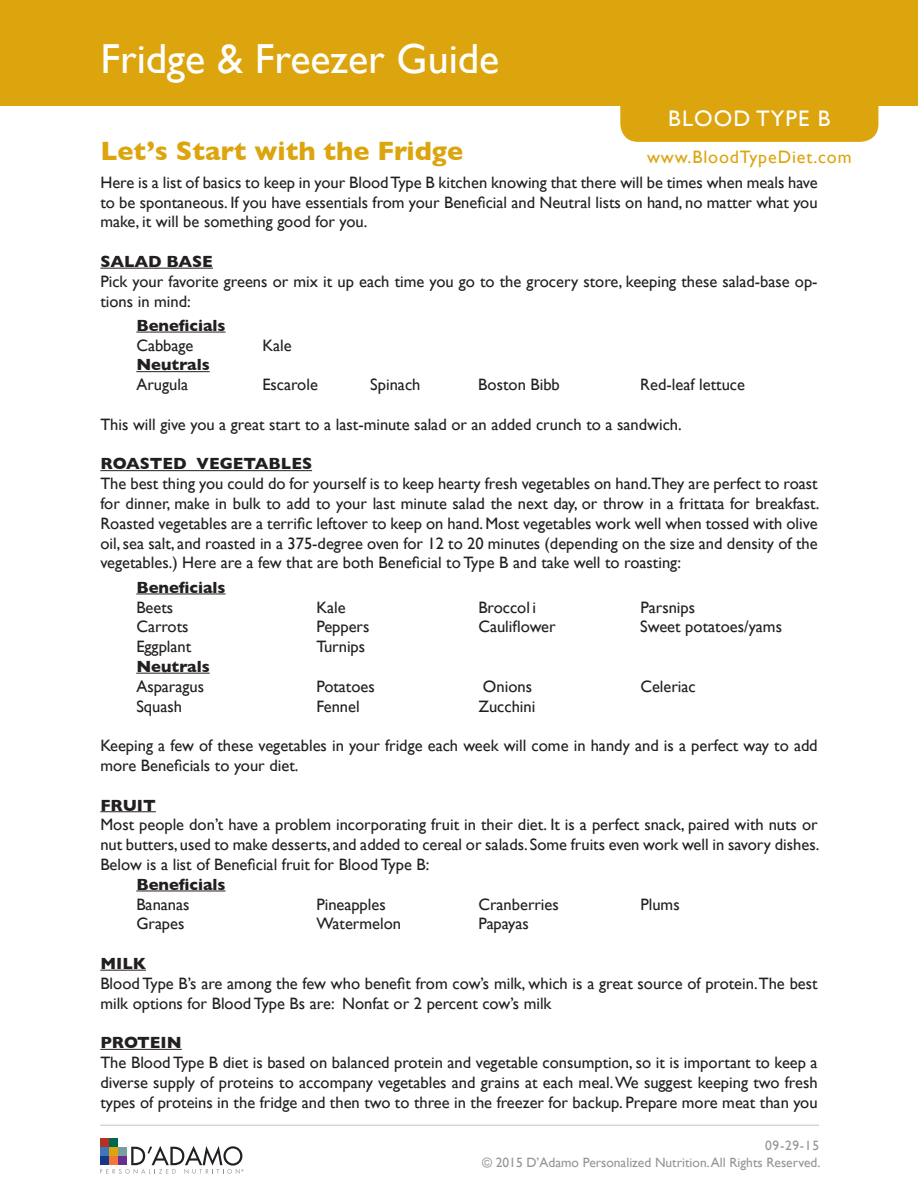
<style>
.page{position:relative;width:918px;height:1188px;background:#fff}
.page>*{position:absolute;margin:0;border:0;box-sizing:border-box;transform-origin:0 0}
.t1{font:42px "Gill Sans";color:#fff}
.t2{font:700 27px "Gill Sans";color:#dca50e}
.WITH_KRISTIN{font:22.5px "Gill Sans";letter-spacing:.05em;color:#fff}
.t3{font:18px "Gill Sans";letter-spacing:.05em;color:#dca50e}
.t4{font:16.5px/19.8px "Gill Sans";color:#231f20;text-align:justify}
.t5{font:700 16.5px "Gill Sans";color:#231f20}
.t6{font:13.5px "Gill Sans";color:#939598}
</style>
<div class="page">
<div style="left:100px;top:1138px;width:8px;height:8px;background:#b23326"></div>
<div style="left:109px;top:1138px;width:9px;height:8px;background:#01674d"></div>
<svg style="left:100px;top:1146px;width:143px;height:28px"></svg>
<hr style="left:100px;top:1125px;width:719px;height:1px;background:#d5d6d8">
<div style="left:620px;top:64px;width:258px;height:78px;background:#dca50e;border-radius:18px"></div>
<hr style="left:100px;top:268px;width:113px;height:1px;background:#231f20">
<hr style="left:136px;top:332px;width:90px;height:1px;background:#231f20">
<hr style="left:136px;top:371px;width:74px;height:1px;background:#231f20">
<hr style="left:100px;top:470px;width:212px;height:1px;background:#231f20">
<hr style="left:136px;top:594px;width:90px;height:1px;background:#231f20">
<hr style="left:136px;top:673px;width:74px;height:1px;background:#231f20">
<hr style="left:100px;top:811px;width:56px;height:1px;background:#231f20">
<hr style="left:136px;top:891px;width:90px;height:1px;background:#231f20">
<hr style="left:100px;top:970px;width:46px;height:1px;background:#231f20">
<hr style="left:100px;top:1049px;width:82px;height:1px;background:#231f20">
<div style="left:0;top:0;width:918px;height:106px;background:#dca50e"></div>
<p class="t1" style="left:100px;top:34px;width:401px">Fridge &amp; Freezer Guide</p>
<p class="WITH_KRISTIN" style="left:668px;top:105px;width:164px">BLOOD TYPE B</p>
<p class="t2" style="left:100px;top:130px;width:364px">Let’s Start with the Fridge</p>
<p class="t4" style="left:100px;top:172px;width:719px">Here is a list of basics to keep in your Blood Type B kitchen knowing that there will be times when meals have to be spontaneous. If you have essentials from your Beneficial and Neutral lists on hand, no matter what you make, it will be something good for you.</p>
<p class="t5" style="left:100px;top:248px;width:114px">SALAD BASE</p>
<p class="t4" style="left:100px;top:271px;width:719px">Pick your favorite greens or mix it up each time you go to the grocery store, keeping these salad-base op&shy;tions in mind:</p>
<p class="t5" style="left:136px;top:312px;width:91px">Beneficials</p>
<p class="t4" style="left:136px;top:335px;width:59px">Cabbage</p>
<p class="t4" style="left:262px;top:335px;width:31px">Kale</p>
<p class="t5" style="left:136px;top:352px;width:75px">Neutrals</p>
<p class="t4" style="left:136px;top:375px;width:53px">Arugula</p>
<p class="t4" style="left:262px;top:375px;width:57px">Escarole</p>
<p class="t4" style="left:370px;top:375px;width:52px">Spinach</p>
<p class="t4" style="left:478px;top:375px;width:83px">Boston Bibb</p>
<p class="t4" style="left:640px;top:375px;width:106px">Red-leaf lettuce</p>
<p class="t4" style="left:100px;top:414px;width:583px">This will give you a great start to a last-minute salad or an added crunch to a sandwich.</p>
<p class="t5" style="left:100px;top:451px;width:213px">ROASTED VEGETABLES</p>
<p class="t4" style="left:100px;top:474px;width:720px">The best thing you could do for yourself is to keep hearty fresh vegetables on hand.They are perfect to roast for dinner, make in bulk to add to your last minute salad the next day, or throw in a frittata for breakfast.<br>Roasted vegetables are a terrific leftover to keep on hand. Most vegetables work well when tossed with olive oil, sea salt, and roasted in a 375-degree oven for 12 to 20 minutes (depending on the size and density of the vegetables.) Here are a few that are both Beneficial to Type B and take well to roasting:</p>
<p class="t5" style="left:136px;top:574px;width:91px">Beneficials</p>
<p class="t4" style="left:136px;top:597px;width:38px">Beets</p>
<p class="t4" style="left:316px;top:597px;width:31px">Kale</p>
<p class="t4" style="left:478px;top:597px;width:59px">Broccol i</p>
<p class="t4" style="left:640px;top:597px;width:56px">Parsnips</p>
<p class="t4" style="left:136px;top:617px;width:54px">Carrots</p>
<p class="t4" style="left:316px;top:617px;width:55px">Peppers</p>
<p class="t4" style="left:478px;top:617px;width:79px">Cauliflower</p>
<p class="t4" style="left:640px;top:617px;width:143px">Sweet potatoes/yams</p>
<p class="t4" style="left:136px;top:636px;width:56px">Eggplant</p>
<p class="t4" style="left:316px;top:636px;width:50px">Turnips</p>
<p class="t5" style="left:136px;top:653px;width:75px">Neutrals</p>
<p class="t4" style="left:136px;top:676px;width:69px">Asparagus</p>
<p class="t4" style="left:316px;top:676px;width:60px">Potatoes</p>
<p class="t4" style="left:483px;top:676px;width:51px">Onions</p>
<p class="t4" style="left:640px;top:676px;width:57px">Celeriac</p>
<p class="t4" style="left:136px;top:696px;width:47px">Squash</p>
<p class="t4" style="left:316px;top:696px;width:45px">Fennel</p>
<p class="t4" style="left:478px;top:696px;width:59px">Zucchini</p>
<p class="t4" style="left:100px;top:735px;width:719px">Keeping a few of these vegetables in your fridge each week will come in handy and is a perfect way to add more Beneficials to your diet.</p>
<p class="t5" style="left:100px;top:792px;width:57px">FRUIT</p>
<p class="t4" style="left:100px;top:815px;width:720px">Most people don’t have a problem incorporating fruit in their diet. It is a perfect snack, paired with nuts or nut butters, used to make desserts, and added to cereal or salads. Some fruits even work well in savory dishes.<br>Below is a list of Beneficial fruit for Blood Type B:</p>
<p class="t5" style="left:136px;top:871px;width:91px">Beneficials</p>
<p class="t4" style="left:136px;top:894px;width:55px">Bananas</p>
<p class="t4" style="left:316px;top:894px;width:71px">Pineapples</p>
<p class="t4" style="left:478px;top:894px;width:82px">Cranberries</p>
<p class="t4" style="left:640px;top:894px;width:41px">Plums</p>
<p class="t4" style="left:136px;top:914px;width:50px">Grapes</p>
<p class="t4" style="left:316px;top:914px;width:86px">Watermelon</p>
<p class="t4" style="left:478px;top:914px;width:52px">Papayas</p>
<p class="t5" style="left:100px;top:950px;width:47px">MILK</p>
<p class="t4" style="left:100px;top:973px;width:719px">Blood Type B’s are among the few who benefit from cow’s milk, which is a great source of protein. The best milk options for Blood Type Bs are: Nonfat or 2 percent cow’s milk</p>
<p class="t5" style="left:100px;top:1029px;width:83px">PROTEIN</p>
<p class="t4" style="left:100px;top:1052px;width:719px">The Blood Type B diet is based on balanced protein and vegetable consumption, so it is important to keep a diverse supply of proteins to accompany vegetables and grains at each meal. We suggest keeping two fresh types of proteins in the fridge and then two to three in the freezer for backup. Prepare more meat than you</p>
<p class="t3" style="left:647px;top:146px;width:206px">www.BloodTypeDiet.com</p>
<p class="t6" style="left:765px;top:1138px;width:55px">09-29-15</p>
<p class="t6" style="left:482px;top:1154px;width:340px">© 2015 D’Adamo Personalized Nutrition. All Rights Reserved.</p>
</div>
